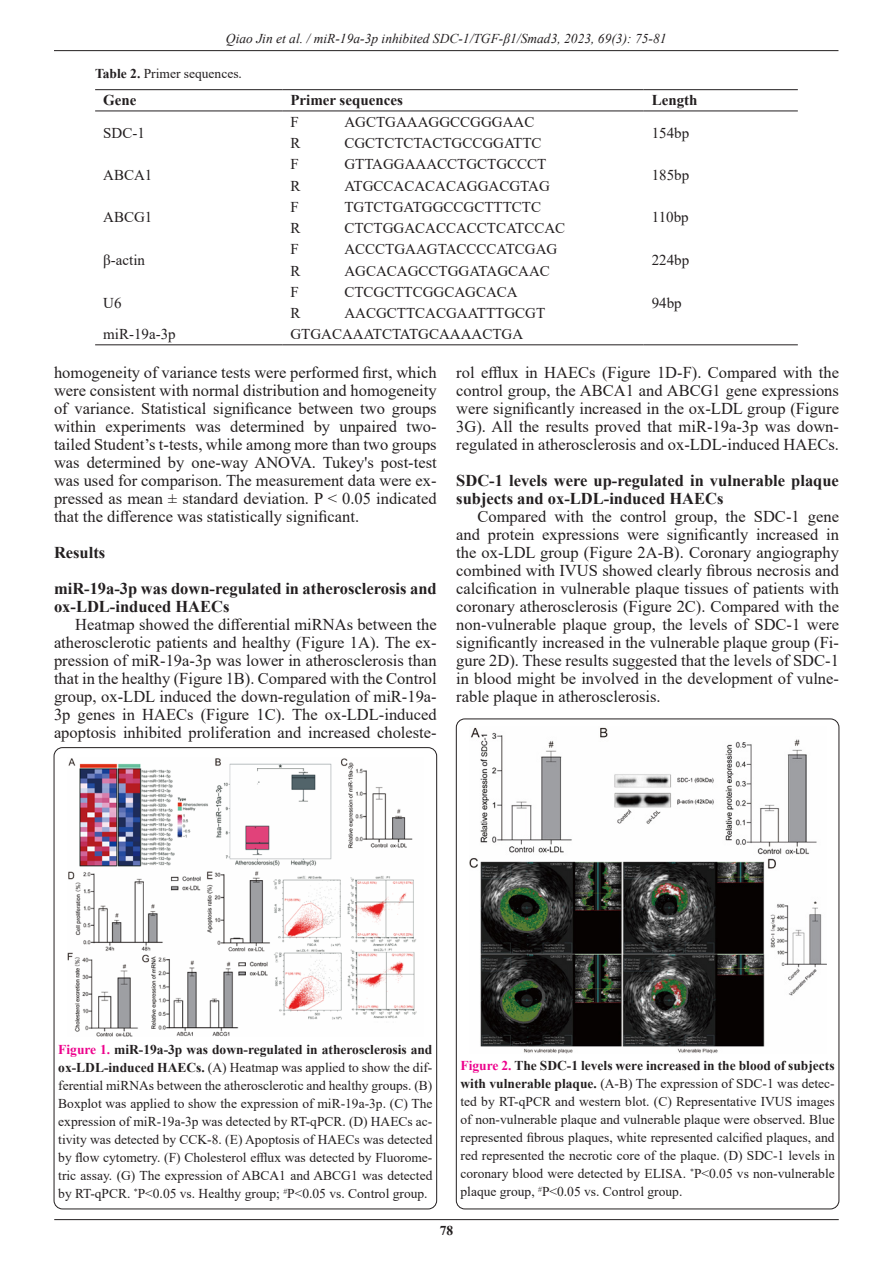
<style>
.page{position:relative;width:893px;height:1263px;background:#fff}
.page>*{position:absolute;margin:0;border:0;box-sizing:border-box;transform-origin:0 0}
.t1{font:16.5px/18px "Times New Roman";color:#231f20;text-align:justify}
.t2{font:700 16.5px/18px "Times New Roman";color:#231f20}
.t3{font:15px "Times New Roman";color:#231f20}
.t4{font:700 15px "Times New Roman";color:#231f20}
.t5{font:13.5px/18px "Times New Roman";color:#231f20;text-align:justify}
.t6{font:italic 13.5px "Times New Roman";color:#231f20}
.t7{font:700 13.5px "Times New Roman";color:#231f20}
.s1{font-weight:700}
.s2{font-weight:700;color:#ed028c}
</style>
<div class="page">
<hr style="left:54px;top:50px;width:784px;height:1px;background:#231f20">
<hr style="left:54px;top:1219px;width:785px;height:1px;background:#231f20">
<hr style="left:95px;top:89px;width:187px;height:1px;background:#231f20">
<hr style="left:282px;top:89px;width:362px;height:1px;background:#231f20">
<hr style="left:644px;top:89px;width:154px;height:1px;background:#231f20">
<hr style="left:95px;top:111px;width:187px;height:1px;background:#231f20">
<hr style="left:282px;top:111px;width:362px;height:1px;background:#231f20">
<hr style="left:644px;top:111px;width:154px;height:1px;background:#231f20">
<hr style="left:95px;top:344px;width:187px;height:1px;background:#231f20">
<hr style="left:282px;top:344px;width:362px;height:1px;background:#231f20">
<hr style="left:644px;top:344px;width:154px;height:1px;background:#231f20">
<img style="left:67px;top:758px;width:350px;height:279px">
<img style="left:469px;top:727px;width:357px;height:326px">
<p class="t6" style="left:226px;top:29px;width:442px">Qiao Jin et al. / miR-19a-3p inhibited SDC-1/TGF-β1/Smad3, 2023, 69(3): 75-81</p>
<p class="t5" style="left:95px;top:65px;width:148px"><span class="s1">Table 2.</span> Primer sequences.</p>
<p class="t4" style="left:103px;top:90px;width:35px">Gene</p>
<p class="t4" style="left:290px;top:90px;width:114px">Primer sequences</p>
<p class="t4" style="left:652px;top:90px;width:47px">Length</p>
<p class="t3" style="left:103px;top:122px;width:43px">SDC-1</p>
<p class="t3" style="left:290px;top:111px;width:10px">F</p>
<p class="t3" style="left:344px;top:111px;width:191px">AGCTGAAAGGCCGGGAAC</p>
<p class="t3" style="left:652px;top:122px;width:39px">154bp</p>
<p class="t3" style="left:290px;top:132px;width:12px">R</p>
<p class="t3" style="left:344px;top:132px;width:199px">CGCTCTCTACTGCCGGATTC</p>
<p class="t3" style="left:103px;top:164px;width:51px">ABCA1</p>
<p class="t3" style="left:103px;top:207px;width:51px">ABCG1</p>
<p class="t3" style="left:103px;top:249px;width:43px">β-actin</p>
<p class="t3" style="left:103px;top:292px;width:20px">U6</p>
<p class="t3" style="left:290px;top:154px;width:10px">F</p>
<p class="t3" style="left:344px;top:154px;width:204px">GTTAGGAAACCTGCTGCCCT</p>
<p class="t3" style="left:290px;top:175px;width:12px">R</p>
<p class="t3" style="left:344px;top:175px;width:207px">ATGCCACACACAGGACGTAG</p>
<p class="t3" style="left:290px;top:196px;width:10px">F</p>
<p class="t3" style="left:344px;top:196px;width:198px">TGTCTGATGGCCGCTTTCTC</p>
<p class="t3" style="left:290px;top:217px;width:12px">R</p>
<p class="t3" style="left:344px;top:217px;width:222px">CTCTGGACACCACCTCATCCAC</p>
<p class="t3" style="left:290px;top:239px;width:10px">F</p>
<p class="t3" style="left:344px;top:239px;width:214px">ACCCTGAAGTACCCCATCGAG</p>
<p class="t3" style="left:290px;top:260px;width:12px">R</p>
<p class="t3" style="left:344px;top:260px;width:207px">AGCACAGCCTGGATAGCAAC</p>
<p class="t3" style="left:290px;top:281px;width:10px">F</p>
<p class="t3" style="left:344px;top:281px;width:175px">CTCGCTTCGGCAGCACA</p>
<p class="t3" style="left:290px;top:302px;width:12px">R</p>
<p class="t3" style="left:344px;top:302px;width:202px">AACGCTTCACGAATTTGCGT</p>
<p class="t3" style="left:103px;top:324px;width:74px">miR-19a-3p</p>
<p class="t3" style="left:290px;top:324px;width:234px">GTGACAAATCTATGCAAAACTGA</p>
<p class="t3" style="left:652px;top:164px;width:39px">185bp</p>
<p class="t3" style="left:652px;top:207px;width:38px">110bp</p>
<p class="t3" style="left:652px;top:249px;width:39px">224bp</p>
<p class="t3" style="left:652px;top:292px;width:31px">94bp</p>
<p class="t1" style="left:54px;top:363px;width:384px">homogeneity of variance tests were performed first, which were consistent with normal distribution and homogeneity of variance. Statistical significance between two groups within experiments was determined by unpaired two&shy;tailed Student’s t-tests, while among more than two groups was determined by one-way ANOVA. Tukey's post-test was used for comparison. The measurement data were ex&shy;pressed as mean ± standard deviation. P &lt; 0.05 indicated that the difference was statistically significant.</p>
<p class="t2" style="left:54px;top:543px;width:53px">Results</p>
<p class="t2" style="left:54px;top:579px;width:384px">miR-19a-3p was down-regulated in atherosclerosis and ox-LDL-induced HAECs</p>
<p class="t1" style="left:54px;top:615px;width:384px;text-indent:21px">Heatmap showed the differential miRNAs between the atherosclerotic patients and healthy (Figure 1A). The ex&shy;pression of miR-19a-3p was lower in atherosclerosis than that in the healthy (Figure 1B). Compared with the Control group, ox-LDL induced the down-regulation of miR-19a-3p genes in HAECs (Figure 1C). The ox-LDL-induced apoptosis inhibited proliferation and increased choleste-</p>
<p class="t1" style="left:456px;top:363px;width:384px">rol efflux in HAECs (Figure 1D-F). Compared with the control group, the ABCA1 and ABCG1 gene expressions were significantly increased in the ox-LDL group (Figure 3G). All the results proved that miR-19a-3p was down&shy;regulated in atherosclerosis and ox-LDL-induced HAECs.</p>
<p class="t2" style="left:456px;top:471px;width:384px">SDC-1 levels were up-regulated in vulnerable plaque subjects and ox-LDL-induced HAECs</p>
<p class="t1" style="left:456px;top:507px;width:384px;text-indent:21px">Compared with the control group, the SDC-1 gene and protein expressions were significantly increased in the ox-LDL group (Figure 2A-B). Coronary angiography combined with IVUS showed clearly fibrous necrosis and calcification in vulnerable plaque tissues of patients with coronary atherosclerosis (Figure 2C). Compared with the non-vulnerable plaque group, the levels of SDC-1 were significantly increased in the vulnerable plaque group (Fi&shy;gure 2D). These results suggested that the levels of SDC-1 in blood might be involved in the development of vulne&shy;rable plaque in atherosclerosis.</p>
<p class="t5" style="left:58px;top:1040px;width:376px"><span class="s2">Figure 1.</span> <span class="s1">miR-19a-3p was down-regulated in atherosclerosis and ox-LDL-induced HAECs.</span> (A) Heatmap was applied to show the dif&shy;ferential miRNAs between the atherosclerotic and healthy groups. (B)<br>Boxplot was applied to show the expression of miR-19a-3p. (C) The expression of miR-19a-3p was detected by RT-qPCR. (D) HAECs ac&shy;tivity was detected by CCK-8. (E) Apoptosis of HAECs was detected by flow cytometry. (F) Cholesterol efflux was detected by Fluorome&shy;tric assay. (G) The expression of ABCA1 and ABCG1 was detected by RT-qPCR. <sup>*</sup>P&lt;0.05 vs. Healthy group; <sup>#</sup>P&lt;0.05 vs. Control group.</p>
<p class="t5" style="left:460px;top:1056px;width:376px"><span class="s2">Figure 2.</span> <span class="s1">The SDC-1 levels were increased in the blood of subjects with vulnerable plaque.</span> (A-B) The expression of SDC-1 was detec&shy;ted by RT-qPCR and western blot. (C) Representative IVUS images of non-vulnerable plaque and vulnerable plaque were observed. Blue represented fibrous plaques, white represented calcified plaques, and red represented the necrotic core of the plaque. (D) SDC-1 levels in coronary blood were detected by ELISA. <sup>*</sup>P&lt;0.05 vs non-vulnerable plaque group, <sup>#</sup>P&lt;0.05 vs. Control group.</p>
<p class="t7" style="left:440px;top:1220px;width:15px">78</p>
</div>
